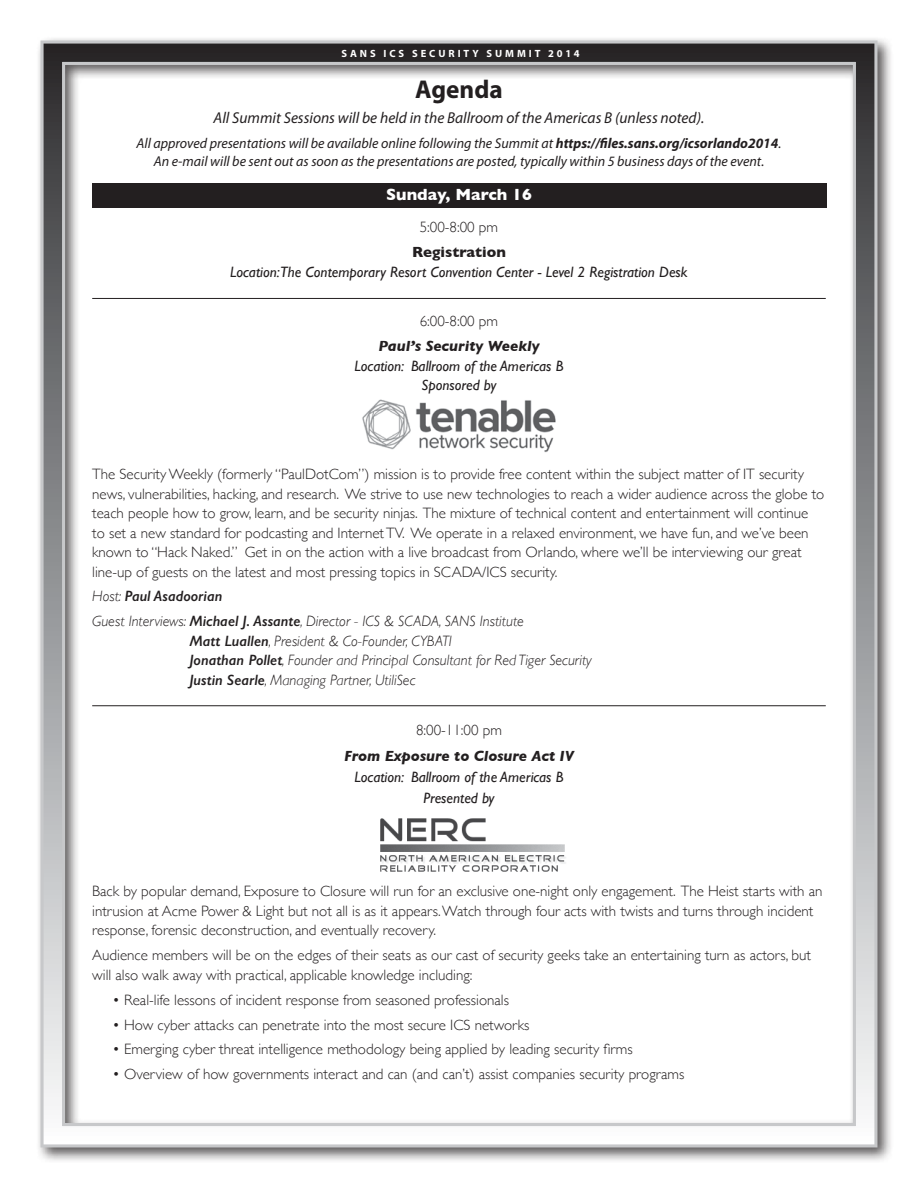
<style>
.page{position:relative;width:918px;height:1188px;background:#fff}
.page>*{position:absolute;margin:0;border:0;box-sizing:border-box;transform-origin:0 0}
.t1{font:700 25.8px "Myriad Pro";color:#231f20}
.t2{font:700 16.5px "Gill Sans";color:#fff}
.t3{font:italic 15.75px "Myriad Pro";color:#231f20}
.t4{font:300 15px/19.5px "Gill Sans";color:#231f20}
.t5{font:italic 300 15px/19.5px "Gill Sans";color:#231f20}
.t6{font:italic 15px/19.5px "Gill Sans";color:#231f20;text-align:center}
.t7{font:italic 700 15px/24.9px "Gill Sans";color:#231f20;text-align:center}
.t8{font:700 15px/24.9px "Gill Sans";color:#231f20;text-align:center}
.t9{font:italic 14.4px/18.6px "Myriad Pro";color:#231f20;text-align:center}
.t10{font:700 10.5px "Myriad Pro";letter-spacing:.28em;color:#fff}
.s1{font-weight:700}
.s2{font-weight:300}
.s3{font-weight:300;font-style:normal}
.s4{font-weight:600}
</style>
<div class="page">
<div style="left:35px;top:35px;width:858px;height:1128px;background:#231f20;opacity:.75"></div>
<div style="left:41px;top:40px;width:836px;height:1108px;border:25px solid #c7c8ca"></div>
<div style="left:44px;top:44px;width:830px;height:1100px;border:18px solid #fff"></div>
<hr style="left:92px;top:298px;width:734px;height:1px;background:#231f20">
<hr style="left:92px;top:705px;width:734px;height:1px;background:#231f20">
<img style="left:362px;top:398px;width:196px;height:54px">
<img style="left:375px;top:813px;width:196px;height:64px">
<p class="t10" style="left:341px;top:47px;width:240px">SANS ICS SECURITY SUMMIT 2014</p>
<p class="t1" style="left:415px;top:72px;width:89px">Agenda</p>
<p class="t3" style="left:214px;top:108px;width:492px">All Summit Sessions will be held in the Ballroom of the Americas B (unless noted).</p>
<p class="t9" style="left:137px;top:133px;width:646px">All approved presentations will be available online following the Summit at <span class="s1">https://files.sans.org/icsorlando2014</span>.<br>An e-mail will be sent out as soon as the presentations are posted, typically within 5 business days of the event.</p>
<p class="t2" style="left:386px;top:182px;width:147px">Sunday, March 16</p>
<p class="t8" style="left:412px;top:214px;width:95px"><span class="s2">5:00-8:00 pm<br></span>Registration</p>
<p class="t6" style="left:230px;top:262px;width:459px">Location:The Contemporary Resort Convention Center - Level 2 Registration Desk</p>
<p class="t7" style="left:378px;top:309px;width:163px"><span class="s3">6:00-8:00 pm<br></span>Paul’s Security Weekly</p>
<p class="t6" style="left:355px;top:356px;width:210px">Location: Ballroom of the Americas B<br>Sponsored by</p>
<p class="t4" style="left:92px;top:464px;width:734px">The Security Weekly (formerly “PaulDotCom”) mission is to provide free content within the subject matter of IT security news, vulnerabilities, hacking, and research. We strive to use new technologies to reach a wider audience across the globe to teach people how to grow, learn, and be security ninjas. The mixture of technical content and entertainment will continue to set a new standard for podcasting and I nternet TV. We operate in a relaxed environment, we have fun, and we’ve been known to “Hack Naked.” Get in on the action with a live broadcast from Orlando, where we’ll be interviewing our great line-up of guests on the latest and most pressing topics in SCADA/ICS security.</p>
<p class="t5" style="left:92px;top:584px;width:433px;line-height:24.9px">Host: <span class="s4">Paul Asadoorian<br></span>Guest Interviews: <span class="s4">Michael J. Assante</span>, Director - ICS &amp; SCADA, SANS Institute</p>
<p class="t5" style="left:189px;top:631px;width:404px"><span class="s4">Matt Luallen</span>, President &amp; Co-Founder, CYBATI<br><span class="s4">Jonathan Pollet</span>, Founder and Principal Consultant for Red Tiger Security<br><span class="s4">Justin Searle</span>, Managing Partner, UtiliSec</p>
<p class="t7" style="left:344px;top:716px;width:232px;line-height:26.4px"><span class="s3">8:00-11:00 pm<br></span>From Exposure to Closure Act IV</p>
<p class="t6" style="left:355px;top:766px;width:210px;line-height:21px">Location: Ballroom of the Americas B<br>Presented by</p>
<p class="t4" style="left:92px;top:881px;width:732px">Back by popular demand, Exposure to Closure will run for an exclusive one-night only engagement. The Heist starts with an intrusion at Acme Power &amp; Light but not all is as it appears. Watch through four acts with twists and turns through incident response, forensic deconstruction, and eventually recovery.</p>
<p class="t4" style="left:92px;top:945px;width:720px">Audience members will be on the edges of their seats as our cast of security geeks take an entertaining turn as actors, but will also walk away with practical, applicable knowledge including:</p>
<p class="t4" style="left:112px;top:989px;width:398px">• Real-life lessons of incident response from seasoned professionals</p>
<p class="t4" style="left:112px;top:1014px;width:419px">• How cyber attacks can penetrate into the most secure ICS networks</p>
<p class="t4" style="left:112px;top:1039px;width:522px">• Emerging cyber threat intelligence methodology being applied by leading security firms</p>
<p class="t4" style="left:112px;top:1064px;width:573px">• Overview of how governments interact and can (and can’t) assist companies security programs</p>
</div>
